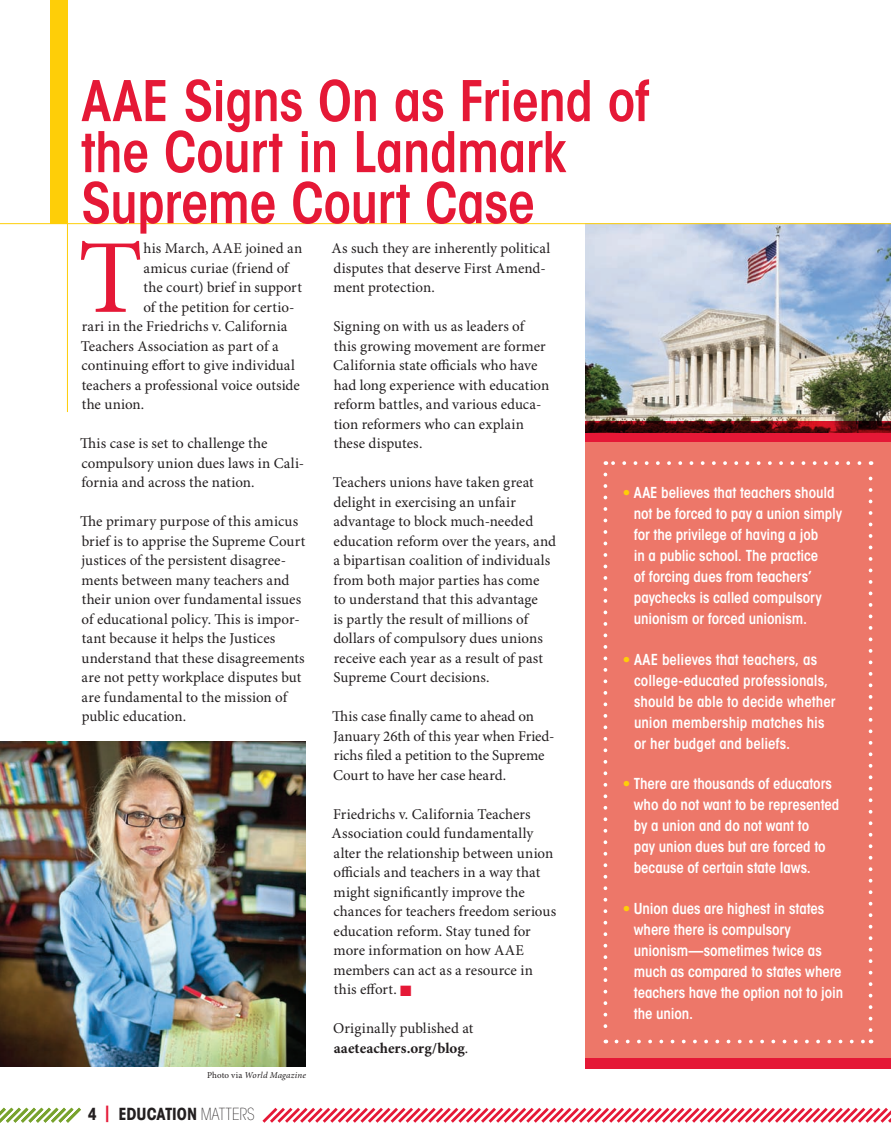
<style>
.page{position:relative;width:891px;height:1148px;background:#fff}
.page>*{position:absolute;margin:0;border:0;box-sizing:border-box;transform-origin:0 0}
.Drop_cap-smaller{font:105px "Minion Pro";color:#e51836}
.Headline{font:600 condensed 55.5px/51px "ITC Avant Garde Std";letter-spacing:-.01em;color:#e51836}
.t1{font:700 condensed 16.5px "ITC Avant Garde Std";letter-spacing:-.005em;color:#231f20}
.Body_Text{font:15px/19.5px "Minion Pro";letter-spacing:.005em;color:#231f20}
.Body_Text-2{font:600 condensed 15px/21px "ITC Avant Garde Std";letter-spacing:-.005em;color:#fff}
.Drop_cap-smaller-2{font:15px "Minion Pro";letter-spacing:.005em;color:#231f20}
.Body_Text-3{font:italic 9px "Minion Pro";letter-spacing:.02em;color:#231f20}
.s1{font-style:normal}
.s2{color:#e51836}
.s3{font-weight:200}
.s4{font-weight:700}
.s5{font-weight:700;color:#fece08}
</style>
<div class="page">
<img style="left:585px;top:224px;width:306px;height:197px">
<hr style="left:67px;top:34px;width:1px;height:378px;background:#fece08">
<div style="left:50px;top:0;width:18px;height:223px;background:#fece08"></div>
<hr style="left:0;top:223px;width:891px;height:1px;background:#fece08">
<img style="left:0;top:741px;width:306px;height:325px">
<svg style="left:585px;top:421px;width:306px;height:11px;background:#4f070b"></svg>
<div style="left:585px;top:432px;width:306px;height:11px;background:#e51836"></div>
<div style="left:585px;top:443px;width:306px;height:618px;background:#ed7769"></div>
<svg style="left:616px;top:1039px;width:249px;height:4px"></svg>
<svg style="left:604px;top:474px;width:3px;height:569px"></svg>
<svg style="left:869px;top:461px;width:3px;height:569px"></svg>
<svg style="left:605px;top:461px;width:255px;height:4px"></svg>
<div style="left:585px;top:1058px;width:306px;height:11px;background:#e51836"></div>
<svg style="left:0;top:1107px;width:81px;height:16px"></svg>
<svg style="left:262px;top:1107px;width:629px;height:16px"></svg>
<p class="Headline" style="left:81px;top:75px;width:570px">AAE Signs On as Friend of the Court in Landmark<br>Supreme Court Case</p>
<p class="Drop_cap-smaller" style="left:78px;top:215px;width:66px">T</p>
<p class="Drop_cap-smaller-2" style="left:144px;top:239px;width:160px">his March, AAE joined an</p>
<p class="Drop_cap-smaller-2" style="left:143px;top:259px;width:147px">amicus curiae (friend of</p>
<p class="Drop_cap-smaller-2" style="left:144px;top:278px;width:160px">the court) brief in support</p>
<p class="Drop_cap-smaller-2" style="left:143px;top:298px;width:153px">of the petition for certio-</p>
<p class="Drop_cap-smaller-2" style="left:82px;top:317px;width:207px">rari in the Friedrichs v. California</p>
<p class="Drop_cap-smaller-2" style="left:81px;top:337px;width:199px">Teachers Association as part of a</p>
<p class="Drop_cap-smaller-2" style="left:81px;top:356px;width:215px">continuing effort to give individual</p>
<p class="Drop_cap-smaller-2" style="left:82px;top:376px;width:220px">teachers a professional voice outside</p>
<p class="Drop_cap-smaller-2" style="left:82px;top:395px;width:64px">the union.</p>
<p class="Body_Text" style="left:80px;top:434px;width:226px">This case is set to challenge the compulsory union dues laws in Cali&shy;fornia and across the nation.</p>
<p class="Body_Text" style="left:80px;top:512px;width:227px">The primary purpose of this amicus brief is to apprise the Supreme Court justices of the persistent disagree&shy;ments between many teachers and their union over fundamental issues of educational policy. This is impor&shy;tant because it helps the Justices understand that these disagreements are not petty workplace disputes but are fundamental to the mission of public education.</p>
<p class="Body_Text-3" style="left:207px;top:1070px;width:100px"><span class="s1">Photo via</span> World Magazine</p>
<p class="t1" style="left:88px;top:1103px;width:168px">4 <span class="s2">|</span> EDUCATION <span class="s3">MATTERS</span></p>
<p class="Body_Text" style="left:332px;top:239px;width:220px">As such they are inherently political disputes that deserve First Amend&shy;ment protection.</p>
<p class="Body_Text" style="left:333px;top:317px;width:218px">Signing on with us as leaders of this growing movement are former<br>California state officials who have had long experience with education reform battles, and various educa&shy;tion reformers who can explain these disputes.</p>
<p class="Body_Text" style="left:333px;top:473px;width:225px">Teachers unions have taken great delight in exercising an unfair advantage to block much-needed education reform over the years, and a bipartisan coalition of individuals from both major parties has come<br>to understand that this advantage<br>is partly the result of millions of dollars of compulsory dues unions receive each year as a result of past Supreme Court decisions.</p>
<p class="Body_Text" style="left:332px;top:707px;width:224px">This case finally came to ahead on January 26th of this year when Fried&shy;richs filed a petition to the Supreme Court to have her case heard.</p>
<p class="Body_Text" style="left:332px;top:805px;width:226px">Friedrichs v. California Teachers<br>Association could fundamentally alter the relationship between union officials and teachers in a way that might significantly improve the chances for teachers freedom serious education reform. Stay tuned for more information on how AAE members can act as a resource in this effort. <span class="s2">■</span></p>
<p class="Body_Text" style="left:333px;top:1019px;width:142px">Originally published at <span class="s4">aaeteachers.org/blog</span>.</p>
<p class="Body_Text-2" style="left:634px;top:482px;width:210px;text-indent:-11px"><span class="s5">•</span> AAE believes that teachers should not be forced to pay a union simply for the privilege of having a job<br>in a public school. The practice<br>of forcing dues from teachers’ paychecks is called compulsory unionism or forced unionism.</p>
<p class="Body_Text-2" style="left:634px;top:648px;width:203px;text-indent:-11px"><span class="s5">•</span> AAE believes that teachers, as college-educated professionals, should be able to decide whether union membership matches his or her budget and beliefs.</p>
<p class="Body_Text-2" style="left:634px;top:773px;width:207px;text-indent:-11px"><span class="s5">•</span> There are thousands of educators who do not want to be represented by a union and do not want to<br>pay union dues but are forced to because of certain state laws.</p>
<p class="Body_Text-2" style="left:634px;top:897px;width:211px;text-indent:-11px"><span class="s5">•</span> Union dues are highest in states where there is compulsory unionism—sometimes twice as much as compared to states where teachers have the option not to join the union.</p>
</div>
